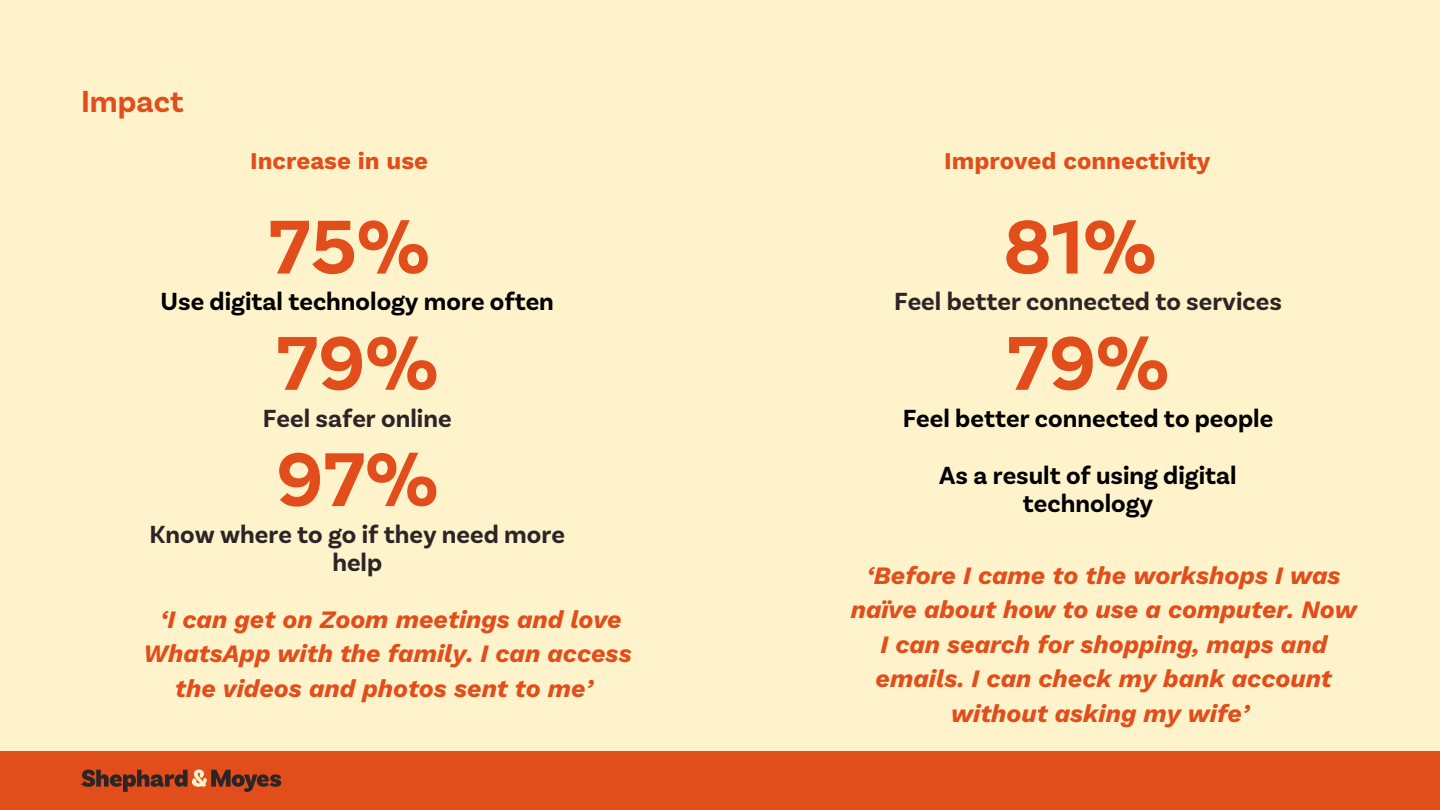
<style>
.page{position:relative;width:1440px;height:810px;background:#fff3cb}
.page>*{position:absolute;margin:0;border:0;box-sizing:border-box;transform-origin:0 0}
.t1{font:700 80px "Basic Sans";color:#e14e1b}
.t2{font:700 32px "Basic Sans";color:#e14e1b}
.t3{font:700 26px/28.5px "Basic Sans";color:#000;text-align:center}
.t4{font:700 26px/28.5px "Basic Sans";color:#2d2426;text-align:center}
.t5{font:italic 700 25px/34.5px "Work Sans";color:#e14e1b;text-align:center}
.t6{font:700 24px "Work Sans";color:#e14e1b}
</style>
<div class="page">
<div style="left:0;top:752px;width:1440px;height:58px;background:#e14e1b"></div>
<svg style="left:81px;top:770px;width:200px;height:22px"></svg>
<p class="t2" style="left:81px;top:80px;width:104px">Impact</p>
<p class="t6" style="left:250px;top:147px;width:179px">Increase in use</p>
<p class="t1" style="left:268px;top:194px;width:163px">75%</p>
<p class="t3" style="left:161px;top:286px;width:395px">Use digital technology more often</p>
<p class="t1" style="left:276px;top:310px;width:164px">79%</p>
<p class="t4" style="left:263px;top:402px;width:190px">Feel safer online</p>
<p class="t1" style="left:276px;top:426px;width:164px">97%</p>
<p class="t4" style="left:150px;top:518px;width:417px">Know where to go if they need more help</p>
<p class="t5" style="left:143px;top:602px;width:490px">‘I can get on Zoom meetings and love<br>WhatsApp with the family. I can access the videos and photos sent to me’</p>
<p class="t6" style="left:944px;top:147px;width:268px">Improved connectivity</p>
<p class="t1" style="left:1003px;top:194px;width:155px">81%</p>
<p class="t4" style="left:894px;top:286px;width:389px">Feel better connected to services</p>
<p class="t1" style="left:1007px;top:310px;width:164px">79%</p>
<p class="t3" style="left:903px;top:402px;width:372px">Feel better connected to people</p>
<p class="t3" style="left:939px;top:459px;width:299px">As a result of using digital technology</p>
<p class="t5" style="left:851px;top:558px;width:508px">‘Before I came to the workshops I was naïve about how to use a computer. Now<br>I can search for shopping, maps and emails. I can check my bank account without asking my wife’</p>
</div>
